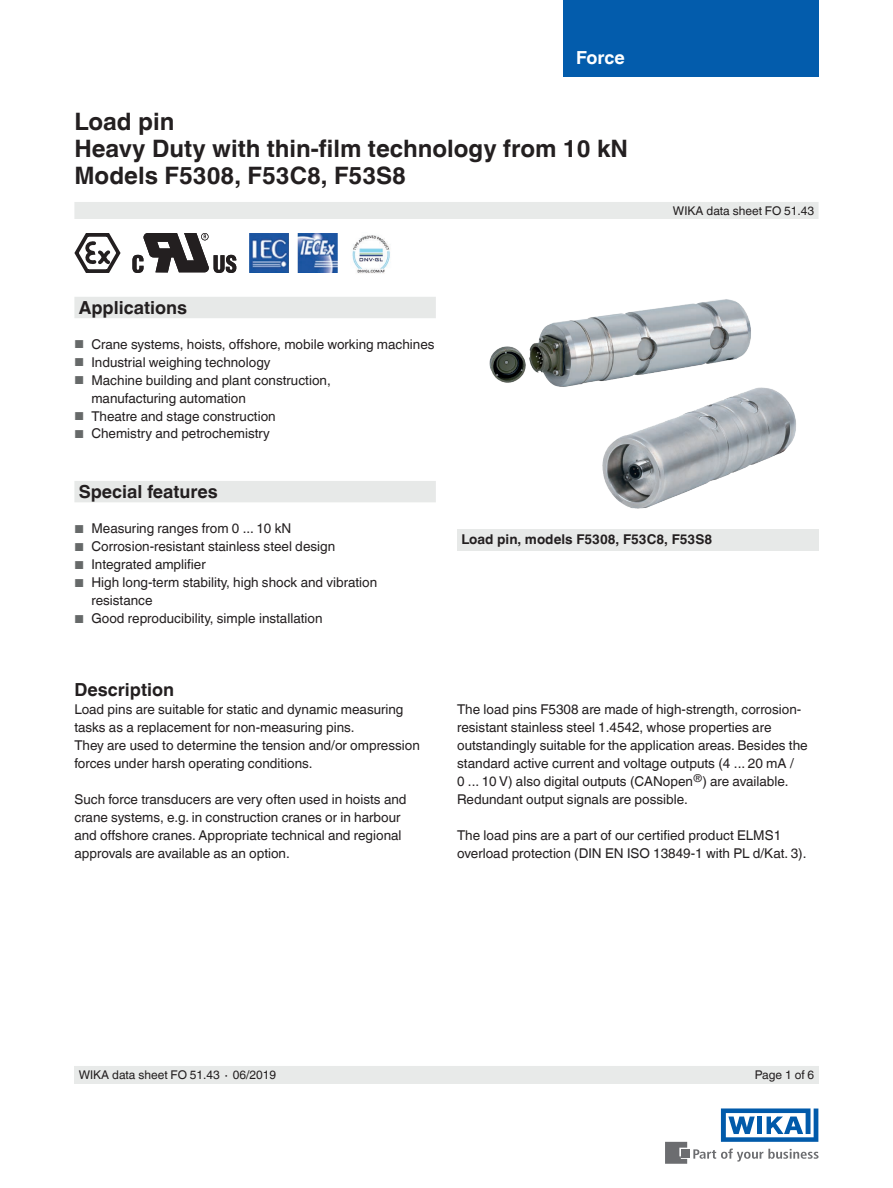
<style>
.page{position:relative;width:893px;height:1188px;background:#fff}
.page>*{position:absolute;margin:0;border:0;box-sizing:border-box;transform-origin:0 0}
.t1{font:700 24px/27px "Helvetica World";color:#231f20}
.t2{font:700 18px "Helvetica World";color:#231f20}
.t3{font:700 18px "Helvetica World";letter-spacing:-.005em;color:#fff}
.t4{font:13.5px/18px "Helvetica World";color:#231f20}
.t5{font:700 13.5px "Helvetica World";color:#231f20}
.t6{font:12px "Helvetica World";color:#231f20}
.s1{font-size:11.55px;color:#666969}
</style>
<div class="page">
<svg style="left:693px;top:1149px;width:126px;height:13px"></svg>
<div style="left:682px;top:1150px;width:8px;height:8px;background:#6c6d70"></div>
<svg style="left:665px;top:1142px;width:22px;height:22px"></svg>
<svg style="left:721px;top:1108px;width:97px;height:34px"></svg>
<div style="left:563px;top:0;width:256px;height:77px;background:#035cac"></div>
<div style="left:74px;top:202px;width:745px;height:17px;background:#e8eae9"></div>
<div style="left:74px;top:1066px;width:745px;height:18px;background:#e8eae9"></div>
<img style="left:249px;top:233px;width:88px;height:40px">
<svg style="left:74px;top:233px;width:47px;height:40px"></svg>
<svg style="left:132px;top:233px;width:104px;height:40px"></svg>
<img style="left:352px;top:235px;width:38px;height:39px">
<img style="left:489px;top:299px;width:307px;height:210px">
<svg style="left:74px;top:297px;width:362px;height:205px"></svg>
<div style="left:457px;top:529px;width:362px;height:21px;background:#e7e9e8"></div>
<h2 class="t3" style="left:576px;top:47px;width:50px">Force</h2>
<h1 class="t1" style="left:74px;top:108px;width:555px">Load pin<br>Heavy Duty with thin-film technology from 10 kN<br>Models F5308, F53C8, F53S8</h1>
<h2 class="t2" style="left:79px;top:297px;width:110px">Applications</h2>
<p class="t4" style="left:74px;top:336px;width:362px"><span class="s1">■</span> Crane systems, hoists, offshore, mobile working machines</p>
<p class="t4" style="left:74px;top:354px;width:198px"><span class="s1">■</span> Industrial weighing technology</p>
<p class="t4" style="left:91px;top:372px;width:241px;text-indent:-17px"><span class="s1">■</span> Machine building and plant construction, manufacturing automation</p>
<p class="t4" style="left:74px;top:407px;width:203px"><span class="s1">■</span> Theatre and stage construction</p>
<p class="t4" style="left:74px;top:425px;width:197px"><span class="s1">■</span> Chemistry and petrochemistry</p>
<p class="t6" style="left:673px;top:204px;width:143px">WIKA data sheet FO 51.43</p>
<h2 class="t2" style="left:79px;top:481px;width:141px">Special features</h2>
<p class="t4" style="left:74px;top:520px;width:218px"><span class="s1">■</span> Measuring ranges from 0 ... 10 kN</p>
<p class="t4" style="left:74px;top:538px;width:262px"><span class="s1">■</span> Corrosion-resistant stainless steel design</p>
<p class="t4" style="left:74px;top:556px;width:133px"><span class="s1">■</span> Integrated amplifier</p>
<p class="t4" style="left:91px;top:574px;width:287px;text-indent:-17px"><span class="s1">■</span> High long-term stability, high shock and vibration resistance</p>
<p class="t4" style="left:74px;top:610px;width:250px"><span class="s1">■</span> Good reproducibility, simple installation</p>
<h2 class="t2" style="left:74px;top:680px;width:101px">Description</h2>
<p class="t4" style="left:74px;top:701px;width:347px">Load pins are suitable for static and dynamic measuring tasks as a replacement for non-measuring pins.<br>They are used to determine the tension and/or ompression forces under harsh operating conditions.</p>
<p class="t4" style="left:74px;top:791px;width:334px">Such force transducers are very often used in hoists and crane systems, e.g. in construction cranes or in harbour and offshore cranes. Appropriate technical and regional approvals are available as an option.</p>
<p class="t5" style="left:461px;top:532px;width:252px">Load pin, models F5308, F53C8, F53S8</p>
<p class="t4" style="left:457px;top:701px;width:352px">The load pins F5308 are made of high-strength, corrosion&shy;resistant stainless steel 1.4542, whose properties are outstandingly suitable for the application areas. Besides the standard active current and voltage outputs (4 ... 20 mA /<br>0 ... 10 V) also digital outputs (CANopen<sup>®</sup>) are available.<br>Redundant output signals are possible.</p>
<p class="t4" style="left:457px;top:827px;width:351px">The load pins are a part of our certified product ELMS1 overload protection (DIN EN ISO 13849-1 with PL d/Kat. 3).</p>
<p class="t6" style="left:79px;top:1068px;width:199px">WIKA data sheet FO 51.43 ∙ 06/2019</p>
<p class="t6" style="left:755px;top:1068px;width:61px">Page 1 of 6</p>
</div>
